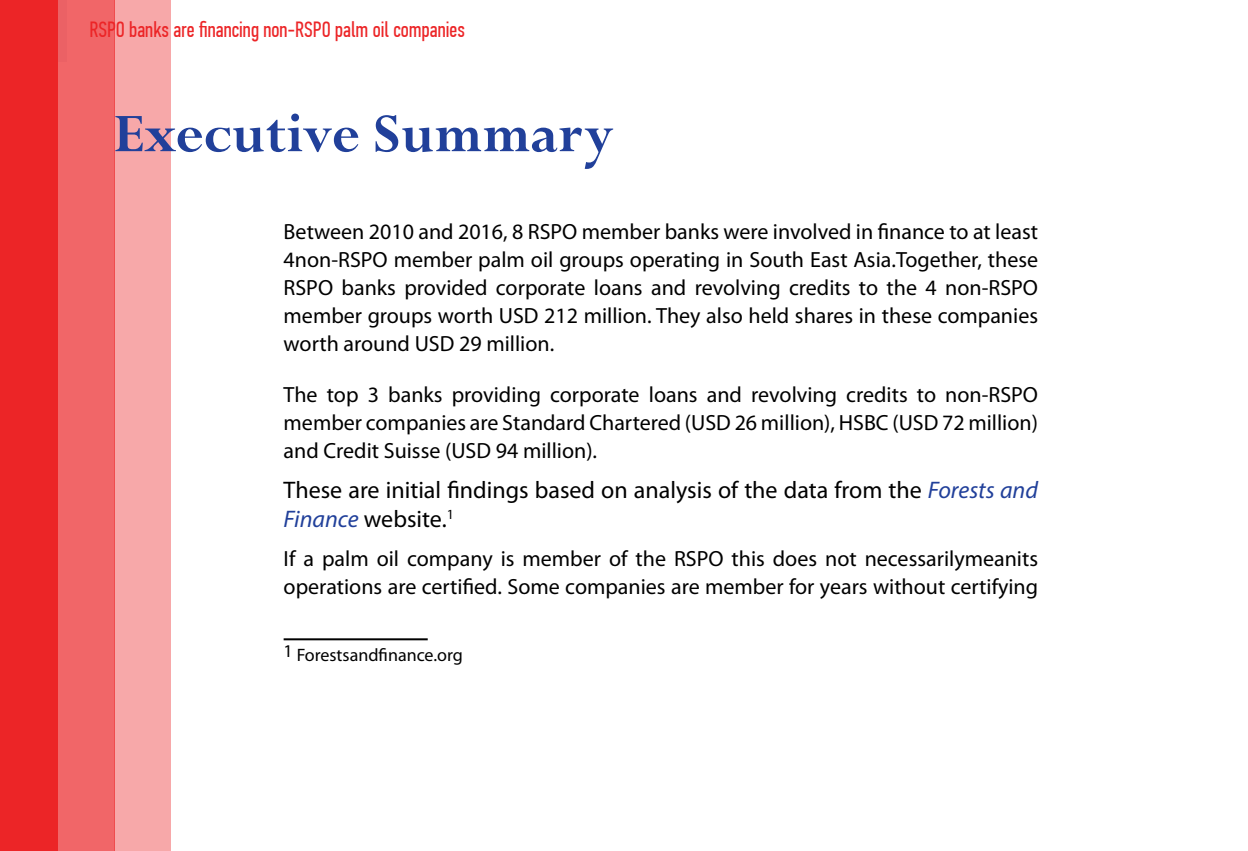
<style>
.page{position:relative;width:1248px;height:851px;background:#fff}
.page>*{position:absolute;margin:0;border:0;box-sizing:border-box;transform-origin:0 0}
.t1{font:700 60px "Perpetua";color:#21409a}
.t2{font:24px/28.8px "Myriad Pro";color:#000}
.t3{font:22px/28px "Myriad Pro";color:#000;text-align:justify}
.t4{font:22px "PF Din Text Comp Pro";color:#ec2527}
.t5{font:18px "Myriad Pro";color:#000}
.s1{font-style:italic;color:#21409a}
</style>
<div class="page">
<div style="left:0;top:0;width:58px;height:850px;background:#ec2527"></div>
<div style="left:58px;top:0;width:56px;height:850px;background:#f16668"></div>
<div style="left:114px;top:0;width:57px;height:850px;background:#f7a8a9"></div>
<hr style="left:283px;top:638px;width:144px;height:2px;background:#000">
<p class="t4" style="left:89px;top:17px;width:377px">RSPO banks are financing non-RSPO palm oil companies</p>
<h1 class="t1" style="left:113px;top:96px;width:502px">Executive Summary</h1>
<p class="t3" style="left:283px;top:218px;width:756px">Between 2010 and 2016, 8 RSPO member banks were involved in finance to at least 4non-RSPO member palm oil groups operating in South East Asia.Together, these RSPO banks provided corporate loans and revolving credits to the 4 non-RSPO member groups worth USD 212 million. They also held shares in these companies worth around USD 29 million.</p>
<p class="t3" style="left:283px;top:381px;width:756px">The top 3 banks providing corporate loans and revolving credits to non-RSPO member companies are Standard Chartered (USD 26 million), HSBC (USD 72 million) and Credit Suisse (USD 94 million).</p>
<p class="t2" style="left:283px;top:476px;width:755px">These are initial findings based on analysis of the data from the <span class="s1">Forests and<br>Finance</span> website.<sup>1</sup></p>
<p class="t3" style="left:283px;top:545px;width:756px">If a palm oil company is member of the RSPO this does not necessarilymeanits operations are certified. Some companies are member for years without certifying</p>
<p class="t5" style="left:283px;top:645px;width:181px">1 Forestsandfinance.org</p>
</div>
